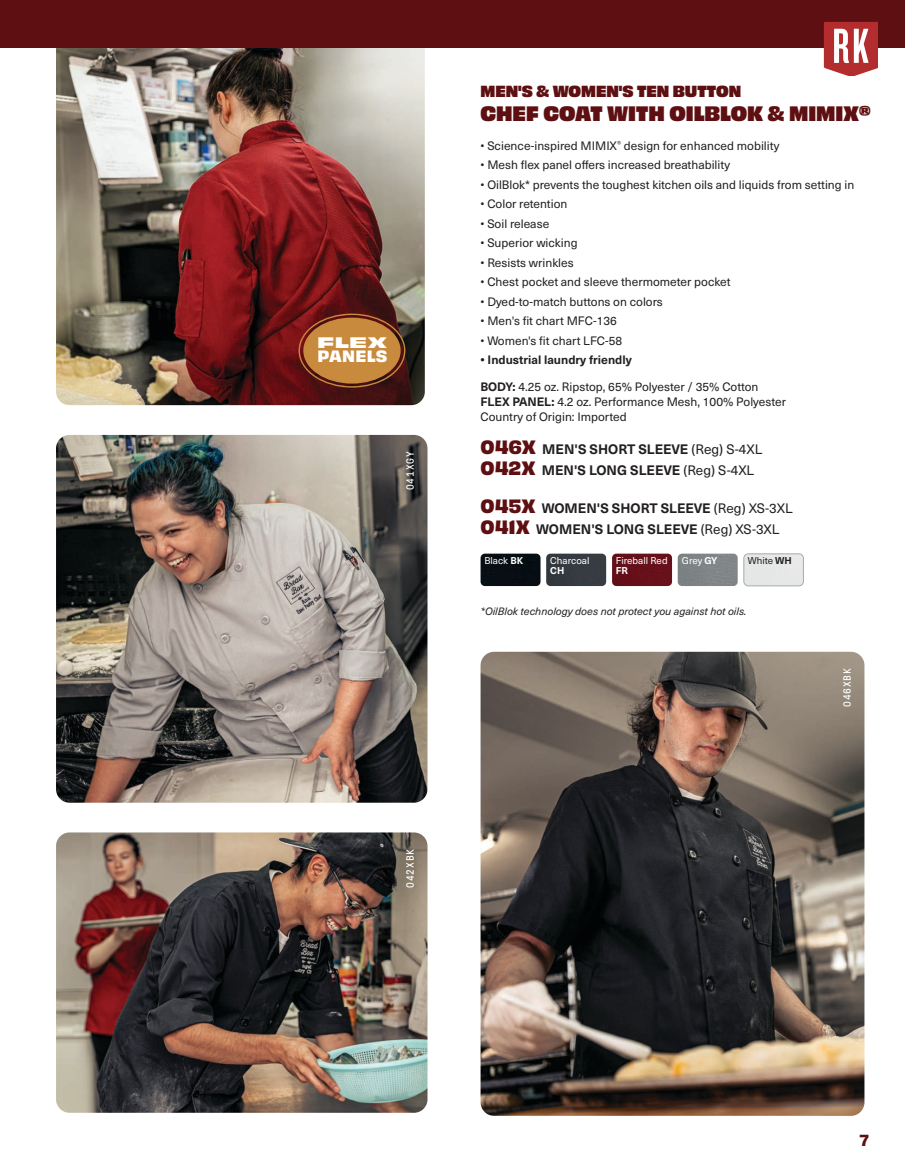
<style>
.page{position:relative;width:905px;height:1175px;background:#fff}
.page>*{position:absolute;margin:0;border:0;box-sizing:border-box;transform-origin:0 0}
.t1{font:19.5px "Obviously Blck";color:#5e0f12}
.t2{font:700 15.3px "Obviously";letter-spacing:.02em;color:#fff}
.t3{font:15px "Obviously Blck";color:#5e0f12}
.t4{font:15px "Obviously Semi";color:#5e0f12}
.t5{font:700 14.25px "Obviously Extd";color:#fff}
.t6{font:700 13.5px/21px "Neue Haas Unica W1 G";color:#231f20}
.t7{font:12px/15px "Neue Haas Unica W1 G";color:#231f20}
.t8{font:700 12px "Neue Haas Unica W1 G";color:#231f20}
.t9{font:italic 10.5px "Neue Haas Unica W1 G";color:#231f20}
.t10{font:10.5px "GT Pressura Mono";letter-spacing:.075em;color:#fff}
.t11{font:9.75px "Neue Haas Unica W1 G";color:#fff}
.t12{font:9.75px "Neue Haas Unica W1 G";color:#231f20}
.t13{font:700 9.75px "Neue Haas Unica W1 G";color:#fff}
.s1{font-weight:700}
.s2{font-family:"Obviously";font-size:18px;color:#5e0f12}
.s3{font-weight:400}
</style>
<div class="page">
<img style="left:480px;top:652px;width:384px;height:463px">
<div style="left:480px;top:553px;width:60px;height:33px;background:#070e13"></div>
<div style="left:546px;top:553px;width:60px;height:33px;background:#353b41"></div>
<div style="left:612px;top:553px;width:60px;height:33px;background:#66101a"></div>
<div style="left:677px;top:553px;width:60px;height:33px;background:#7f8587"></div>
<div style="left:743px;top:553px;width:60px;height:33px;border:1px solid #a7a9ac;border-radius:5px"></div>
<img style="left:56px;top:435px;width:371px;height:367px">
<img style="left:56px;top:832px;width:371px;height:280px">
<img style="left:56px;top:47px;width:369px;height:358px">
<svg style="left:298px;top:313px;width:107px;height:74px;background:#65271c"></svg>
<div style="left:303px;top:317px;width:97px;height:66px;background:#c88a3d;border-radius:50%"></div>
<div style="left:0;top:0;width:904px;height:47px;background:#5e0f12"></div>
<svg style="left:823px;top:22px;width:54px;height:54px"></svg>
<p class="t5" style="left:317px;top:334px;width:71px">FLEX</p>
<p class="t2" style="left:317px;top:344px;width:71px">PANELS</p>
<p class="t10" style="left:404px;top:490px;width:40px;rotate:-90deg">041XGY</p>
<p class="t10" style="left:404px;top:887px;width:40px;rotate:-90deg">042XBK</p>
<p class="t3" style="left:480px;top:79px;width:262px">MEN'S &amp; WOMEN'S TEN BUTTON</p>
<h1 class="t1" style="left:480px;top:98px;width:391px">CHEF COAT WITH OILBLOK &amp; MIMIX<sup>®</sup></h1>
<p class="t7" style="left:480px;top:137px;width:300px">• Science-inspired MIMIX<sup>®</sup> design for enhanced mobility</p>
<p class="t7" style="left:480px;top:157px;width:251px">• Mesh flex panel offers increased breathability</p>
<p class="t7" style="left:480px;top:176px;width:375px">• OilBlok* prevents the toughest kitchen oils and liquids from setting in</p>
<p class="t7" style="left:480px;top:196px;width:88px">• Color retention</p>
<p class="t7" style="left:480px;top:215px;width:70px">• Soil release</p>
<p class="t7" style="left:480px;top:235px;width:98px">• Superior wicking</p>
<p class="t7" style="left:480px;top:254px;width:95px">• Resists wrinkles</p>
<p class="t7" style="left:480px;top:274px;width:251px">• Chest pocket and sleeve thermometer pocket</p>
<p class="t7" style="left:480px;top:293px;width:184px">• Dyed-to-match buttons on colors</p>
<p class="t7" style="left:480px;top:313px;width:138px">• Men's fit chart MFC-136</p>
<p class="t7" style="left:480px;top:332px;width:143px">• Women's fit chart LFC-58</p>
<p class="t8" style="left:480px;top:351px;width:153px">• Industrial laundry friendly</p>
<p class="t7" style="left:480px;top:379px;width:307px"><span class="s1">BODY:</span> 4.25 oz. Ripstop, 65% Polyester / 35% Cotton<br><span class="s1">FLEX PANEL:</span> 4.2 oz. Performance Mesh, 100% Polyester<br>Country of Origin: Imported</p>
<p class="t6" style="left:480px;top:438px;width:283px"><span class="s2">046X</span> MEN'S SHORT SLEEVE <span class="s3">(Reg) S-4XL<br></span><span class="s2">042X</span> MEN'S LONG SLEEVE <span class="s3">(Reg) S-4XL</span></p>
<p class="t6" style="left:480px;top:496px;width:313px"><span class="s2">045X</span> WOMEN'S SHORT SLEEVE <span class="s3">(Reg) XS-3XL<br></span><span class="s2">041X</span> WOMEN'S LONG SLEEVE <span class="s3">(Reg) XS-3XL</span></p>
<p class="t11" style="left:484px;top:553px;width:40px">Black <span class="s1">BK</span></p>
<p class="t11" style="left:550px;top:553px;width:41px">Charcoal</p>
<p class="t13" style="left:550px;top:563px;width:16px">CH</p>
<p class="t11" style="left:616px;top:553px;width:53px">Fireball Red</p>
<p class="t11" style="left:682px;top:553px;width:37px">Grey <span class="s1">GY</span></p>
<p class="t12" style="left:747px;top:553px;width:46px">White <span class="s1">WH</span></p>
<p class="t13" style="left:616px;top:563px;width:14px">FR</p>
<p class="t9" style="left:480px;top:603px;width:267px">*OilBlok technology does not protect you against hot oils.</p>
<p class="t10" style="left:841px;top:707px;width:40px;rotate:-90deg">046XBK</p>
<p class="t4" style="left:859px;top:1128px;width:11px">7</p>
</div>
